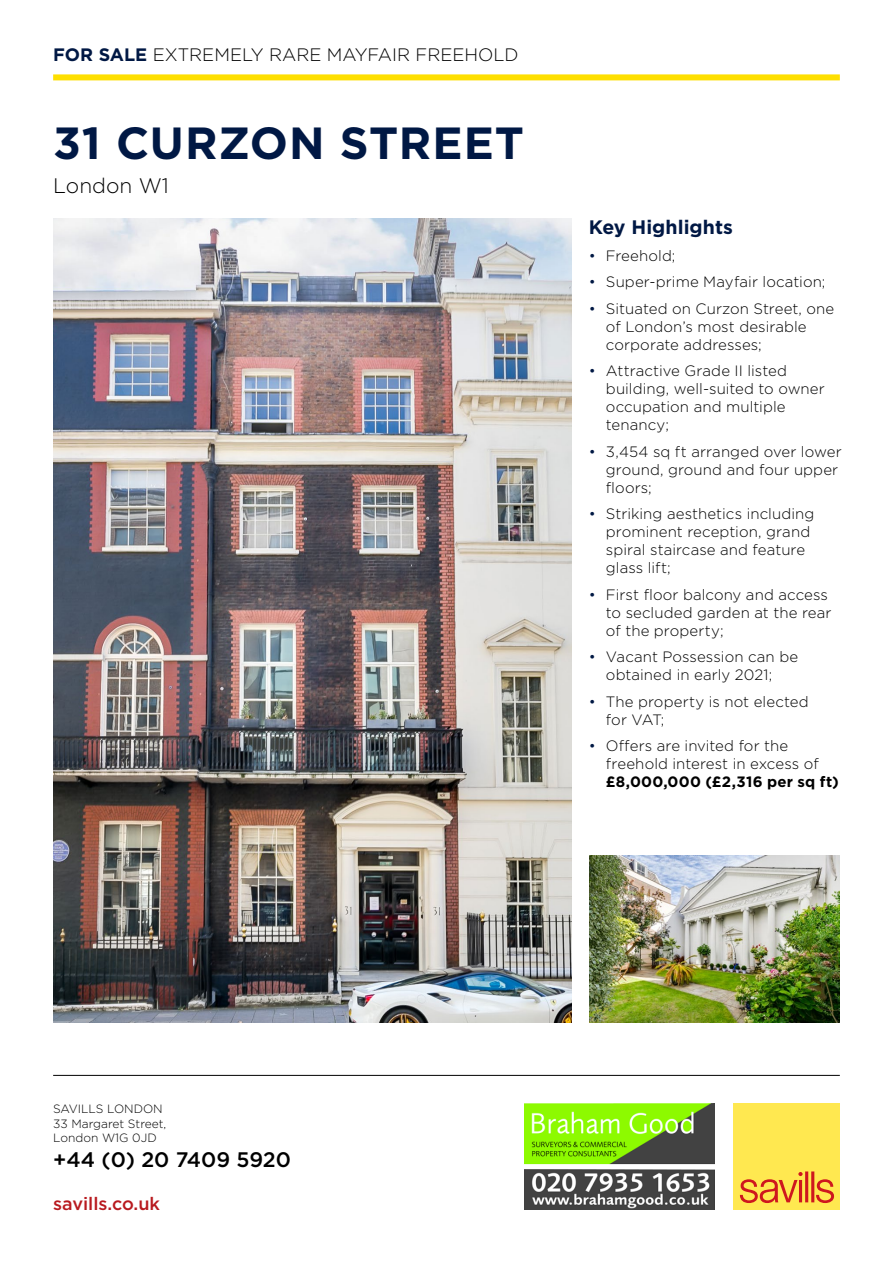
<style>
.page{position:relative;width:893px;height:1263px;background:#fff}
.page>*{position:absolute;margin:0;border:0;box-sizing:border-box;transform-origin:0 0}
.t1{font:700 45px "Gotham";letter-spacing:.02em;color:#001844}
.t2{font:500 21px "Gotham";color:#000}
.t3{font:300 21px "Gotham";color:#000}
.t4{font:700 19.5px "Gotham";color:#001844}
.t5{font:300 18px "Gotham";color:#000}
.t6{font:500 18px "Gotham";color:#b81a1f}
.t7{font:300 15px/18px "Gotham";letter-spacing:.005em;color:#000}
.t8{font:700 15px "Gotham";letter-spacing:.015em;color:#000}
.t9{font:300 12px/14.4px "Gotham";color:#000}
.s1{font-weight:700;color:#001844}
.s2{color:#001844}
</style>
<div class="page">
<img style="left:53px;top:219px;width:519px;height:804px">
<img style="left:589px;top:856px;width:251px;height:167px">
<img style="left:524px;top:1103px;width:190px;height:107px">
<hr style="left:53px;top:1075px;width:787px;height:1px;background:#000">
<div style="left:733px;top:1103px;width:107px;height:107px;background:#ffe850"></div>
<svg style="left:740px;top:1171px;width:94px;height:32px"></svg>
<div style="left:53px;top:74px;width:787px;height:6px;background:#fedf00"></div>
<p class="t5" style="left:53px;top:43px;width:467px"><span class="s1">FOR SALE</span> EXTREMELY RARE MAYFAIR FREEHOLD</p>
<h1 class="t1" style="left:53px;top:114px;width:472px">31 CURZON STREET</h1>
<h2 class="t3" style="left:53px;top:172px;width:117px">London W1</h2>
<h3 class="t4" style="left:589px;top:214px;width:146px">Key Highlights</h3>
<p class="t7" style="left:589px;top:246px;width:88px"><span class="s2">•</span> Freehold;</p>
<p class="t7" style="left:589px;top:272px;width:238px"><span class="s2">•</span> Super-prime Mayfair location;</p>
<p class="t7" style="left:606px;top:299px;width:230px;text-indent:-17px"><span class="s2">•</span> Situated on Curzon Street, one of London’s most desirable corporate addresses;</p>
<p class="t7" style="left:606px;top:361px;width:220px;text-indent:-17px"><span class="s2">•</span> Attractive Grade II listed building, well-suited to owner occupation and multiple tenancy;</p>
<p class="t7" style="left:606px;top:442px;width:237px;text-indent:-17px"><span class="s2">•</span> 3,454 sq ft arranged over lower ground, ground and four upper floors;</p>
<p class="t7" style="left:606px;top:504px;width:210px;text-indent:-17px"><span class="s2">•</span> Striking aesthetics including prominent reception, grand spiral staircase and feature glass lift;</p>
<p class="t7" style="left:606px;top:585px;width:227px;text-indent:-17px"><span class="s2">•</span> First floor balcony and access to secluded garden at the rear of the property;</p>
<p class="t7" style="left:589px;top:647px;width:211px;text-align:center"><span class="s2">•</span> Vacant Possession can be obtained in early 2021;</p>
<p class="t7" style="left:606px;top:692px;width:204px;text-indent:-17px"><span class="s2">•</span> The property is not elected for VAT;</p>
<p class="t7" style="left:606px;top:736px;width:214px;text-indent:-17px"><span class="s2">•</span> Offers are invited for the freehold interest in excess of</p>
<p class="t8" style="left:606px;top:772px;width:234px">£8,000,000 (£2,316 per sq ft)</p>
<p class="t9" style="left:53px;top:1101px;width:115px">SAVILLS LONDON<br>33 Margaret Street,<br>London W1G 0JD</p>
<h2 class="t2" style="left:53px;top:1146px;width:239px">+44 (0) 20 7409 5920</h2>
<p class="t6" style="left:53px;top:1192px;width:108px">savills.co.uk</p>
</div>
